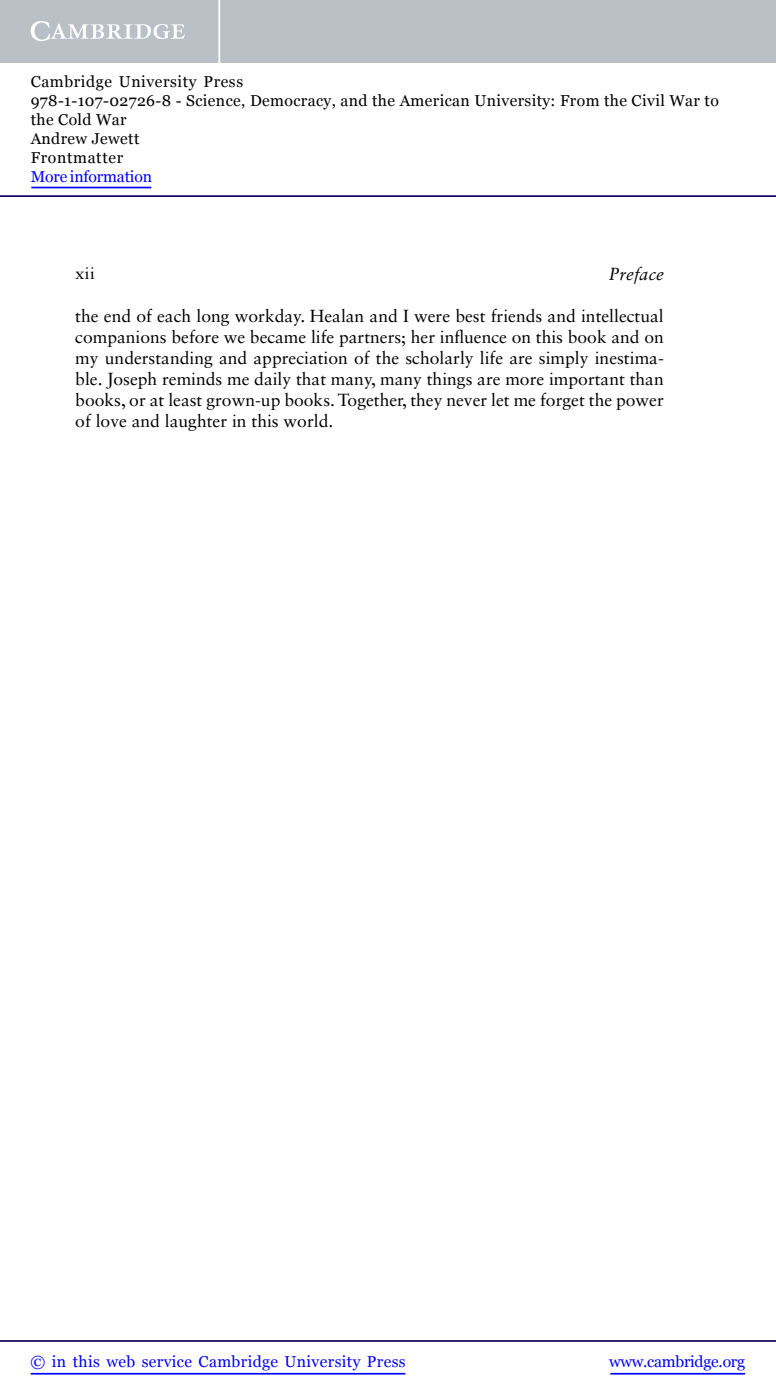
<style>
.page{position:relative;width:776px;height:1400px;background:#fff}
.page>*{position:absolute;margin:0;border:0;box-sizing:border-box;transform-origin:0 0}
.t1{font:17.5px/21px "Sabon LT Std";color:#000;text-align:justify}
.t2{font:italic 17.5px "Sabon LT Std";color:#000}
.t3{font:16.62px "Sabon LT Std";color:#000}
.t4{font:15.75px/18.9px "Georgia";letter-spacing:.025em;color:#000}
.t5{font:15.75px "Georgia";letter-spacing:.025em;color:#00f}
.t6{font:15.75px "Georgia";letter-spacing:-.015em;color:#00f}
.t7{font:15.75px "Georgia";letter-spacing:-.01em;color:#00f}
</style>
<div class="page">
<div style="left:0;top:0;width:775px;height:63px;background:#bac0c6"></div>
<svg style="left:31px;top:21px;width:154px;height:20px"></svg>
<hr style="left:218px;top:0;width:2px;height:63px;background:#fff">
<hr style="left:0;top:195px;width:775px;height:2px;background:#150666">
<hr style="left:610px;top:1373px;width:134px;height:2px;background:#00f">
<hr style="left:0;top:1340px;width:775px;height:2px;background:#150666">
<hr style="left:31px;top:1373px;width:374px;height:2px;background:#00f">
<hr style="left:31px;top:187px;width:120px;height:1px;background:#00f">
<p class="t4" style="left:31px;top:72px;width:689px">Cambridge University Press<br>978-1-107-02726-8 - Science, Democracy, and the American University: From the Civil War to the Cold War<br>Andrew Jewett<br>Frontmatter</p>
<p class="t7" style="left:31px;top:167px;width:123px">More information</p>
<p class="t3" style="left:75px;top:264px;width:21px">xii</p>
<p class="t2" style="left:608px;top:264px;width:57px">Preface</p>
<p class="t1" style="left:75px;top:305px;width:589px">the end of each long workday. Healan and I were best friends and intellectual companions before we became life partners; her influence on this book and on my understanding and appreciation of the scholarly life are simply inestima&shy;ble. Joseph reminds me daily that many, many things are more important than books, or at least grown-up books. Together, they never let me forget the power of love and laughter in this world.</p>
<p class="t5" style="left:31px;top:1352px;width:376px">© in this web service Cambridge University Press</p>
<p class="t6" style="left:608px;top:1352px;width:137px">www.cambridge.org</p>
</div>
